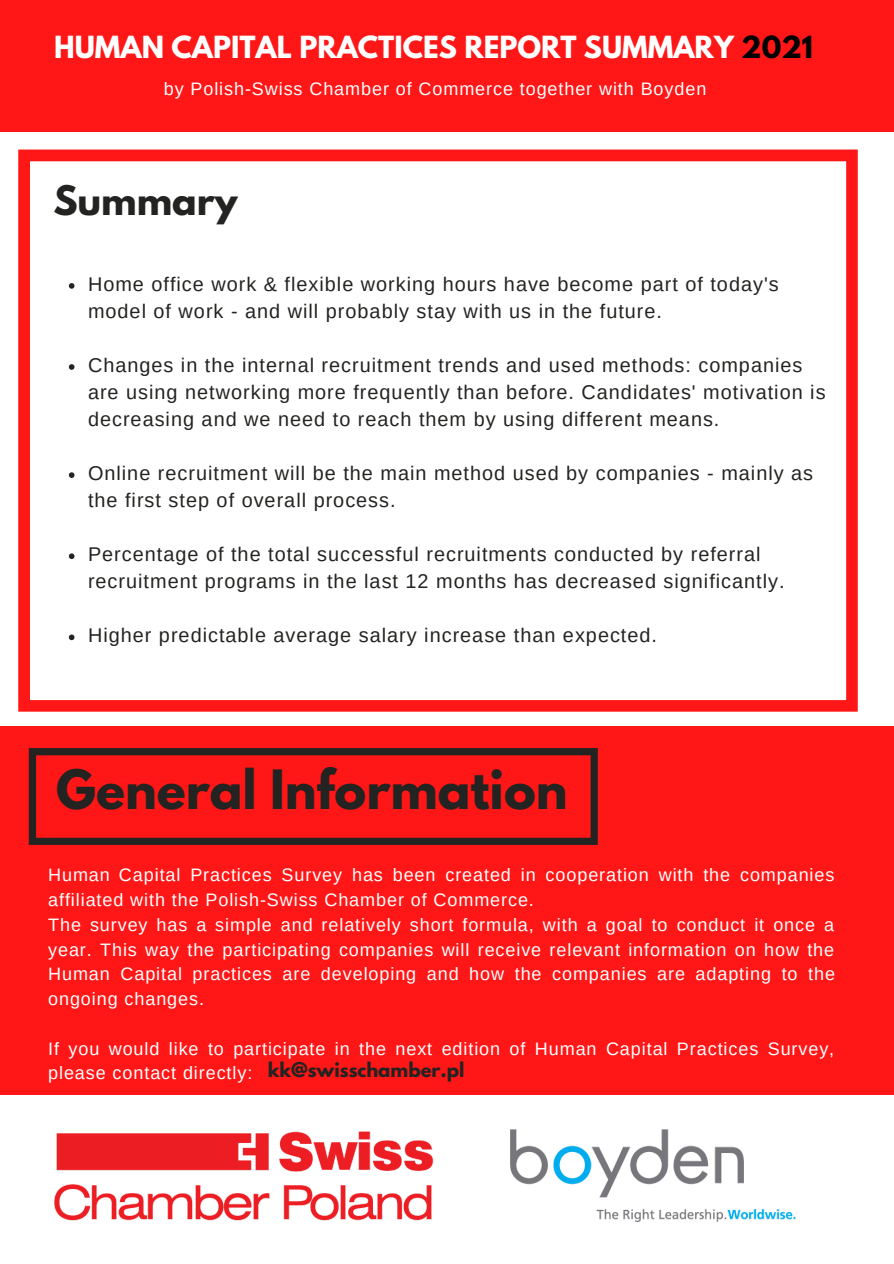
<style>
.page{position:relative;width:894px;height:1264px;background:#fff}
.page>*{position:absolute;margin:0;border:0;box-sizing:border-box;transform-origin:0 0}
.t1{font:700 48px "League Spartan";color:#232321}
.t2{font:700 36px "League Spartan";color:#232321}
.t3{font:700 27px "League Spartan";color:#fff}
.t4{font:19.8px/27px "Arimo";letter-spacing:.05em;color:#232321}
.t5{font:18px/24.8px "Arimo";letter-spacing:.05em;color:#fff}
.t6{font:700 18px "League Spartan";color:#232321}
.s1{color:#000}
</style>
<div class="page">
<div style="left:0;top:0;width:893px;height:1263px;background:#ff1616"></div>
<div style="left:0;top:0;width:893px;height:725px;background:#fff"></div>
<svg style="left:18px;top:149px;width:839px;height:562px"></svg>
<div style="left:0;top:0;width:893px;height:132px;background:#ff1616"></div>
<div style="left:0;top:1095px;width:893px;height:168px;background:#fff"></div>
<img style="left:510px;top:1129px;width:286px;height:92px">
<img style="left:54px;top:1131px;width:379px;height:90px">
<svg style="left:29px;top:748px;width:568px;height:97px"></svg>
<svg style="left:69px;top:283px;width:5px;height:6px"></svg>
<svg style="left:69px;top:364px;width:5px;height:6px"></svg>
<svg style="left:69px;top:472px;width:5px;height:6px"></svg>
<svg style="left:69px;top:553px;width:5px;height:6px"></svg>
<svg style="left:69px;top:634px;width:5px;height:6px"></svg>
<p class="t3" style="left:54px;top:34px;width:760px">HUMAN CAPITAL PRACTICES REPORT SUMMARY <span class="s1">2021</span></p>
<p class="t5" style="left:164px;top:76px;width:544px">by Polish-Swiss Chamber of Commerce together with Boyden</p>
<p class="t2" style="left:53px;top:183px;width:186px">Summary</p>
<p class="t4" style="left:88px;top:270px;width:692px">Home office work &amp; flexible working hours have become part of today's model of work - and will probably stay with us in the future.</p>
<p class="t4" style="left:88px;top:352px;width:738px">Changes in the internal recruitment trends and used methods: companies are using networking more frequently than before. Candidates' motivation is decreasing and we need to reach them by using different means.</p>
<p class="t4" style="left:88px;top:460px;width:726px">Online recruitment will be the main method used by companies - mainly as the first step of overall process.</p>
<p class="t4" style="left:88px;top:541px;width:698px">Percentage of the total successful recruitments conducted by referral recruitment programs in the last 12 months has decreased significantly.</p>
<p class="t4" style="left:88px;top:622px;width:570px">Higher predictable average salary increase than expected.</p>
<p class="t1" style="left:56px;top:766px;width:512px">General Information</p>
<p class="t5" style="left:48px;top:862px;width:787px">Human Capital Practices Survey has been created in cooperation with the companies affiliated with the Polish-Swiss Chamber of Commerce.</p>
<p class="t5" style="left:48px;top:912px;width:788px;text-align:justify">The survey has a simple and relatively short formula, with a goal to conduct it once a year. This way the participating companies will receive relevant information on how the Human Capital practices are developing and how the companies are adapting to the ongoing changes.</p>
<p class="t5" style="left:48px;top:1036px;width:787px">If you would like to participate in the next edition of Human Capital Practices Survey, please contact directly:</p>
<p class="t6" style="left:268px;top:1060px;width:198px">kk@swisschamber.pl</p>
</div>
